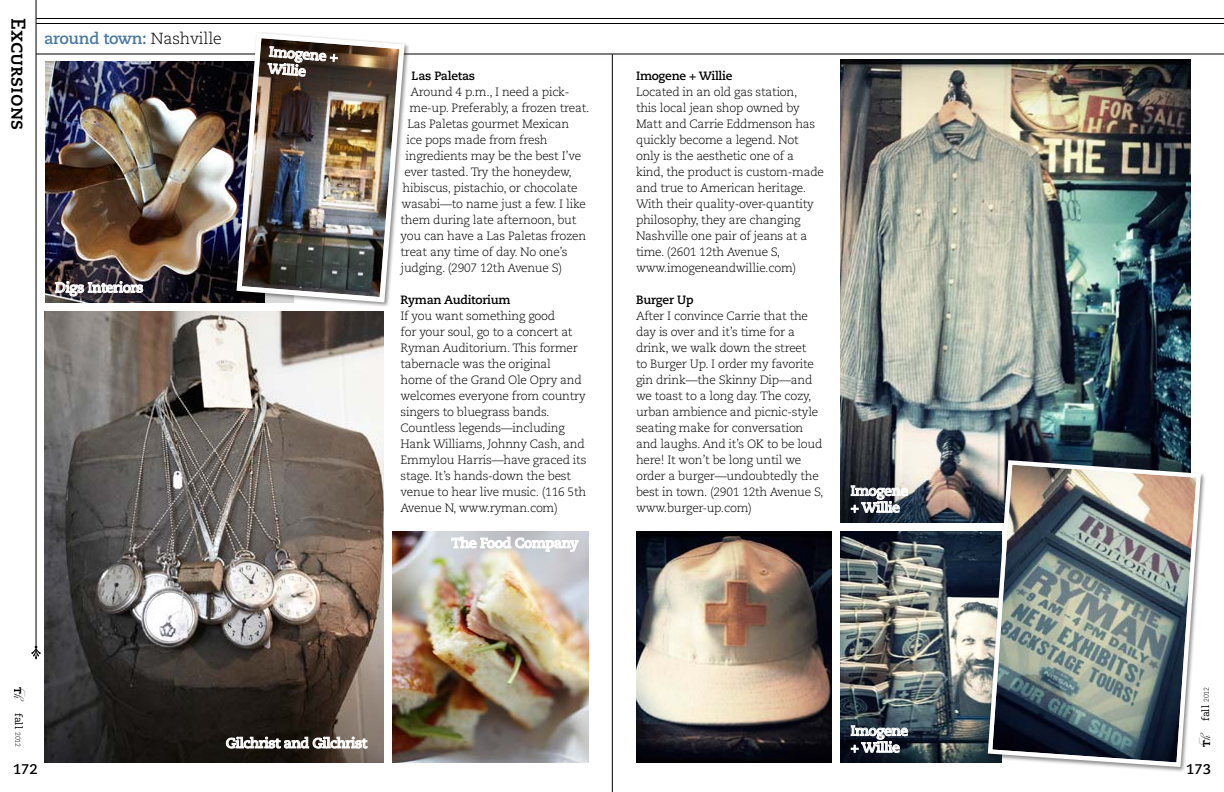
<style>
.page{position:relative;width:1224px;height:792px;background:#fff}
.page>*{position:absolute;margin:0;border:0;box-sizing:border-box;transform-origin:0 0}
.t1{font:700 20px "Caecilia LT Std";color:#000}
.t2{font:700 16px "Caecilia LT Std";color:#4b79a3}
.t3{font:700 14px/16.8px "Caecilia LT Std";letter-spacing:-.03em;color:#fff}
.t4{font:700 14px "Caecilia LT Std";color:#000}
.t5{font:300 12px/16px "Caecilia LT Std";letter-spacing:-.02em;color:#000}
.t6{font:700 12px "Caecilia LT Std";color:#000}
.t7{font:10px "Caecilia LT Std";color:#000}
.s1{font-weight:300;color:#000}
.s2{font-weight:800}
.s3{font-family:"Adios Script Pro";font-size:14px}
.s4{font-weight:300;font-size:7px}
</style>
<div class="page">
<img style="left:636px;top:532px;width:196px;height:231px">
<img style="left:393px;top:532px;width:195px;height:231px">
<img style="left:841px;top:532px;width:145px;height:231px">
<img style="left:841px;top:61px;width:349px;height:462px">
<div style="left:987px;top:459px;width:220px;height:313px;background:#000;opacity:.45"></div>
<img style="left:986px;top:458px;width:217px;height:311px">
<hr style="left:36px;top:23px;width:1188px;height:1px;background:#000">
<hr style="left:36px;top:18px;width:1188px;height:1px;background:#000">
<div style="left:39px;top:50px;width:1185px;height:11px;background:#000;opacity:.15"></div>
<hr style="left:36px;top:54px;width:1188px;height:1px;background:#000">
<hr style="left:36px;top:0;width:1px;height:647px;background:#000">
<svg style="left:31px;top:646px;width:10px;height:14px"></svg>
<hr style="left:612px;top:54px;width:1px;height:738px;background:#000">
<img style="left:45px;top:61px;width:189px;height:241px">
<img style="left:44px;top:311px;width:340px;height:451px">
<div style="left:235px;top:32px;width:174px;height:276px;background:#fff"></div>
<img style="left:234px;top:32px;width:173px;height:273px">
<svg style="left:55px;top:275px;width:88px;height:21px;background:#736d71"></svg>
<svg style="left:268px;top:47px;width:70px;height:29px;background:#6d645e"></svg>
<svg style="left:226px;top:731px;width:141px;height:17px;background:#746f6a"></svg>
<svg style="left:451px;top:531px;width:127px;height:21px"></svg>
<svg style="left:851px;top:478px;width:57px;height:35px;background:#76797f"></svg>
<svg style="left:851px;top:718px;width:57px;height:35px;background:#616973"></svg>
<h1 class="t1" style="left:30px;top:18px;width:113px;rotate:90deg">Excursions</h1>
<h2 class="t2" style="left:44px;top:29px;width:179px">around town: <span class="s1">Nashville</span></h2>
<p class="t3" style="left:269px;top:44px;width:71px;rotate:4deg">Imogene +<br>Willie</p>
<p class="t3" style="left:55px;top:279px;width:90px">Digs Interiors</p>
<p class="t6" style="left:412px;top:69px;width:65px">Las Paletas</p>
<p class="t5" style="left:411px;top:84px;width:160px">Around 4 p.m., I need a pick-</p>
<p class="t5" style="left:410px;top:100px;width:182px">me-up. Preferably, a frozen treat.</p>
<p class="t5" style="left:408px;top:116px;width:163px">Las Paletas gourmet Mexican</p>
<p class="t5" style="left:407px;top:132px;width:143px">ice pops made from fresh</p>
<p class="t5" style="left:406px;top:148px;width:177px">ingredients may be the best I’ve</p>
<p class="t5" style="left:405px;top:164px;width:169px">ever tasted. Try the honeydew,</p>
<p class="t5" style="left:403px;top:180px;width:177px">hibiscus, pistachio, or chocolate</p>
<p class="t5" style="left:402px;top:196px;width:186px">wasabi—to name just a few. I like</p>
<p class="t5" style="left:401px;top:212px;width:177px">them during late afternoon, but</p>
<p class="t5" style="left:401px;top:228px;width:187px">you can have a Las Paletas frozen</p>
<p class="t5" style="left:401px;top:244px;width:169px">treat any time of day. No one’s</p>
<p class="t5" style="left:401px;top:260px;width:163px">judging. (2907 12th Avenue S)</p>
<p class="t6" style="left:401px;top:293px;width:112px">Ryman Auditorium</p>
<p class="t5" style="left:401px;top:308px;width:187px">If you want something good<br>for your soul, go to a concert at<br>Ryman Auditorium. This former tabernacle was the original<br>home of the Grand Ole Opry and welcomes everyone from country singers to bluegrass bands.<br>Countless legends—including<br>Hank Williams, Johnny Cash, and<br>Emmylou Harris—have graced its stage. It’s hands-down the best venue to hear live music. (116 5th<br>Avenue N, www.ryman.com)</p>
<p class="t3" style="left:451px;top:535px;width:129px">The Food Company</p>
<p class="t6" style="left:636px;top:69px;width:98px">Imogene + Willie</p>
<p class="t5" style="left:636px;top:84px;width:189px">Located in an old gas station,<br>this local jean shop owned by<br>Matt and Carrie Eddmenson has quickly become a legend. Not only is the aesthetic one of a kind, the product is custom-made and true to American heritage.<br>With their quality-over-quantity philosophy, they are changing<br>Nashville one pair of jeans at a time. (2601 12th Avenue S, www.imogeneandwillie.com)</p>
<p class="t6" style="left:636px;top:293px;width:59px">Burger Up</p>
<p class="t5" style="left:636px;top:308px;width:189px">After I convince Carrie that the day is over and it’s time for a drink, we walk down the street<br>to Burger Up. I order my favorite gin drink—the Skinny Dip—and we toast to a long day. The cozy, urban ambience and picnic-style seating make for conversation and laughs. And it’s OK to be loud here! It won’t be long until we order a burger—undoubtedly the best in town. (2901 12th Avenue S, www.burger-up.com)</p>
<p class="t3" style="left:851px;top:483px;width:59px">Imogene + Willie</p>
<p class="t7" style="left:24px;top:687px;width:62px;rotate:90deg"><span class="s2">T</span><span class="s3">h</span> fall <span class="s4">2012</span></p>
<p class="t3" style="left:226px;top:735px;width:143px">Gilchrist and Gilchrist</p>
<p class="t3" style="left:851px;top:722px;width:59px">Imogene + Willie</p>
<p class="t7" style="left:1200px;top:747px;width:62px;rotate:-90deg"><span class="s2">T</span><span class="s3">h</span> fall <span class="s4">2012</span></p>
<p class="t4" style="left:13px;top:761px;width:26px">172</p>
<p class="t4" style="left:1186px;top:761px;width:26px">173</p>
</div>
